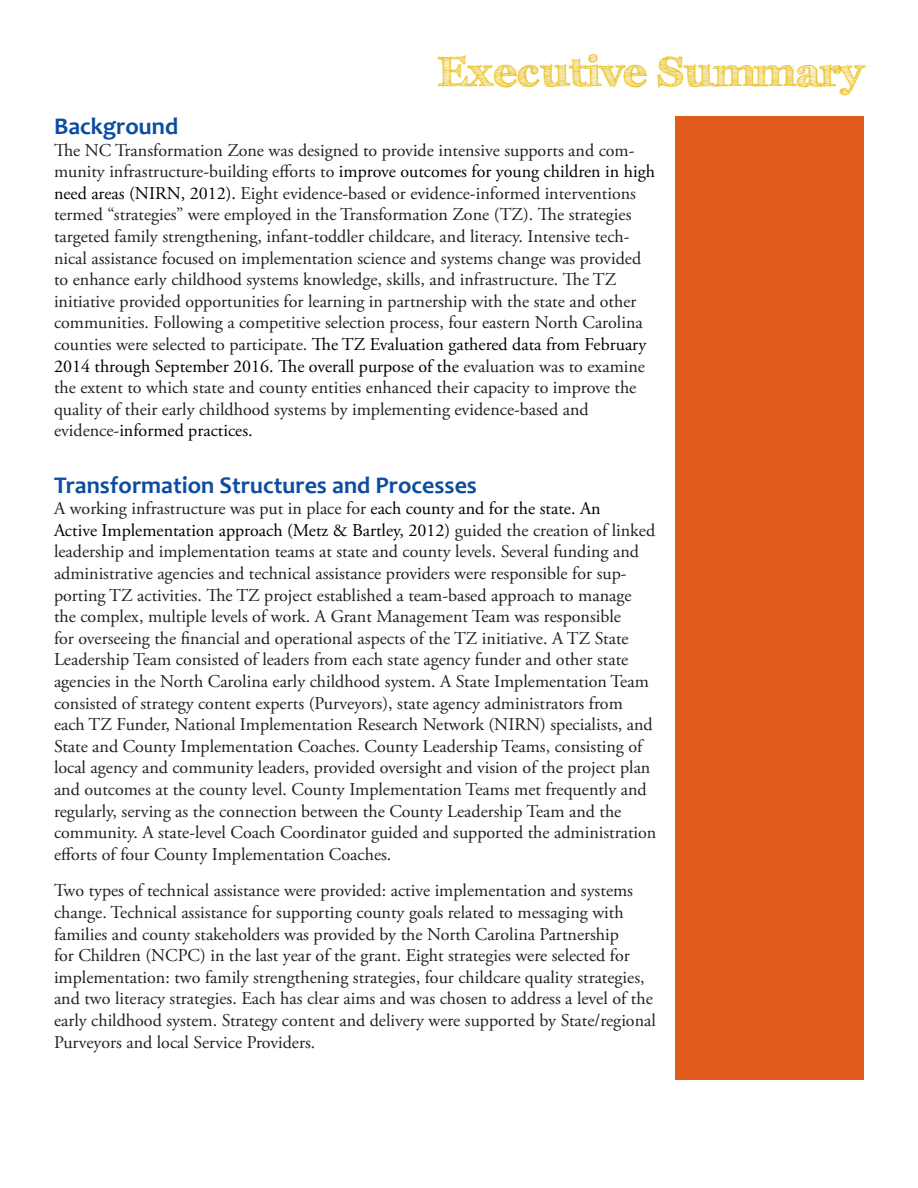
<style>
.page{position:relative;width:918px;height:1188px;background:#fff}
.page>*{position:absolute;margin:0;border:0;box-sizing:border-box;transform-origin:0 0}
.t1{font:700 42px "FFF Tusj";color:#e8bd14}
.Sub1{font:700 24px "Candara";color:#0d4da1}
.Body_Text{font:18px/21.6px "Adobe Garamond Pro";color:#231f20}
.s1{color:#000}
</style>
<div class="page">
<div style="left:675px;top:117px;width:189px;height:963px;background:#e05c1d"></div>
<p class="t1" style="left:438px;top:46px;width:428px">Executive Summary</p>
<p class="Sub1" style="left:54px;top:112px;width:126px">Background</p>
<p class="Body_Text" style="left:54px;top:140px;width:603px">The NC Transformation Zone was designed to provide intensive supports and com&shy;munity infrastructure-building efforts to <span class="s1">improve outcomes for young children in high need areas (NIRN, 2012).</span> Eight evidence-based or evidence-informed interventions termed “strategies” were employed in the Transformation Zone (TZ). The strategies targeted family strengthening, infant-toddler childcare, and literacy. Intensive tech&shy;nical assistance focused on implementation science and systems change was provided to enhance early childhood systems knowledge, skills, and infrastructure. The TZ initiative provided opportunities for learning in partnership with the state and other communities. Following a competitive selection process, four eastern North Carolina counties were selected to participate. <span class="s1">The TZ Evaluation gathered data from February 2014 through September 2016. The overall purpose of the</span> evaluation was to examine the extent to which state and county entities enhanced their capacity to improve the quality of their early childhood systems by implementing evidence-based and evidence-<span class="s1">informed practices.</span></p>
<p class="Sub1" style="left:54px;top:470px;width:425px">Transformation Structures and Processes</p>
<p class="Body_Text" style="left:54px;top:498px;width:604px">A working infrastructure was put in place for <span class="s1">each county and for the state. An<br>Active Implementation approach (Metz &amp; Bartley, 2012)</span> guided the creation of linked leadership and implementation teams at state and county levels. Several funding and administrative agencies and technical assistance providers were responsible for sup&shy;porting TZ activities. The TZ project established a team-based approach to manage the complex, multiple levels of work. A Grant Management Team was responsible<br>for overseeing the financial and operational aspects of the TZ initiative. A TZ State Leadership Team consisted of leaders from each state agency funder and other state agencies in the North Carolina early childhood system. A State Implementation Team consisted of strategy content experts (Purveyors), state agency administrators from each TZ Funder, National Implementation Research Network (NIRN) specialists, and State and County Implementation Coaches. County Leadership Teams, consisting of local agency and community leaders, provided oversight and vision of the project plan and outcomes at the county level. County Implementation Teams met frequently and regularly, serving as the connection between the County Leadership Team and the community. A state-level Coach Coordinator guided and supported the administration efforts of four County Implementation Coaches.</p>
<p class="Body_Text" style="left:54px;top:880px;width:603px">Two types of technical assistance were provided: active implementation and systems change. Technical assistance for supporting county goals related to messaging with families and county stakeholders was provided by the North Carolina Partnership<br>for Children (NCPC) in the last year of the grant. Eight strategies were selected for implementation: two family strengthening strategies, four childcare quality strategies, and two literacy strategies. Each has clear aims and was chosen to address a level of the early childhood system. Strategy content and delivery were supported by State/regional Purveyors and local Service Providers.</p>
</div>
